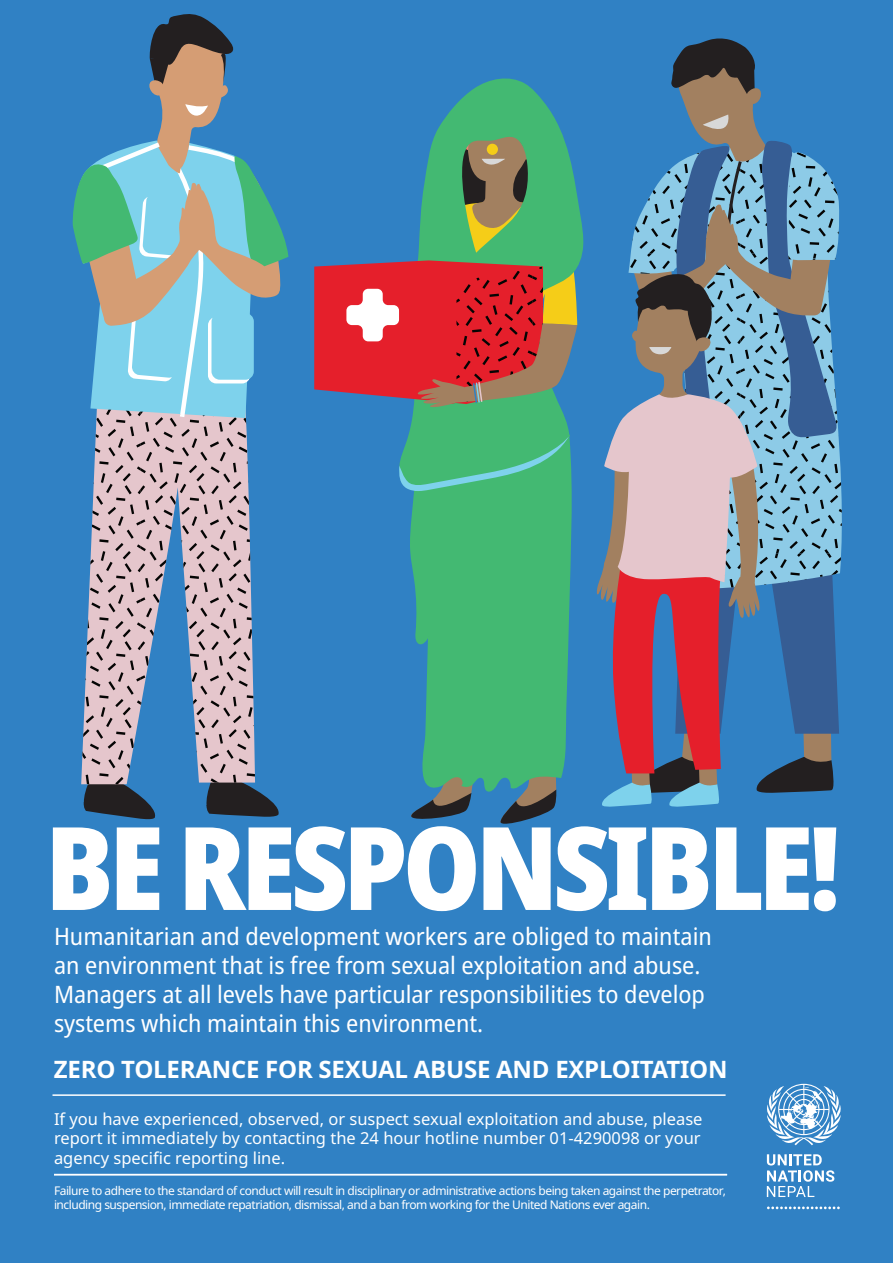
<style>
.page{position:relative;width:893px;height:1263px;background:#3081c4}
.page>*{position:absolute;margin:0;border:0;box-sizing:border-box;transform-origin:0 0}
.t1{font:900 condensed 115.5px "Noto Sans";letter-spacing:-.04em;color:#fff}
.t2{font:semi-condensed 24px/28.8px "Noto Sans";color:#fff}
.t3{font:700 24px "Noto Sans";letter-spacing:-.01em;color:#fff}
.t4{font:16.5px/19.8px "Noto Sans";color:#fff;text-align:justify}
.t5{font:12px/14.4px "Noto Sans";letter-spacing:-.04em;color:#fff}
</style>
<div class="page">
<svg style="left:500px;top:796px;width:57px;height:28px"></svg>
<svg style="left:411px;top:796px;width:60px;height:23px"></svg>
<svg style="left:422px;top:645px;width:147px;height:151px;background:#45b178"></svg>
<svg style="left:408px;top:78px;width:176px;height:567px;fill:#43b972"></svg>
<svg style="left:399px;top:436px;width:170px;height:55px;background:#48ba81"></svg>
<svg style="left:596px;top:38px;width:243px;height:769px"></svg>
<svg style="left:314px;top:82px;width:263px;height:326px"></svg>
<svg style="left:83px;top:784px;width:73px;height:36px"></svg>
<svg style="left:206px;top:784px;width:73px;height:33px"></svg>
<svg style="left:81px;top:422px;width:174px;height:362px;fill:#e5c6cc"></svg>
<svg style="left:72px;top:14px;width:216px;height:408px"></svg>
<hr style="left:54px;top:1174px;width:673px;height:1px;background:#fff">
<hr style="left:53px;top:1094px;width:673px;height:2px;background:#fff">
<svg style="left:767px;top:1206px;width:73px;height:3px"></svg>
<svg style="left:767px;top:1084px;width:74px;height:61px"></svg>
<svg style="left:767px;top:1154px;width:67px;height:43px"></svg>
<h1 class="t1" style="left:45px;top:781px;width:797px">BE RESPONSIBLE!</h1>
<p class="t2" style="left:54px;top:923px;width:659px">Humanitarian and development workers are obliged to maintain an environment that is free from sexual exploitation and abuse.<br>Managers at all levels have particular responsibilities to develop systems which maintain this environment.</p>
<h2 class="t3" style="left:54px;top:1052px;width:675px">ZERO TOLERANCE FOR SEXUAL ABUSE AND EXPLOITATION</h2>
<h3 class="t4" style="left:54px;top:1109px;width:650px">If you have experienced, observed, or suspect sexual exploitation and abuse, please report it immediately by contacting the 24 hour hotline number 01-4290098 or your agency specific reporting line.</h3>
<p class="t5" style="left:54px;top:1183px;width:673px">Failure to adhere to the standard of conduct will result in disciplinary or administrative actions being taken against the perpetrator, including suspension, immediate repatriation, dismissal, and a ban from working for the United Nations ever again.</p>
</div>
